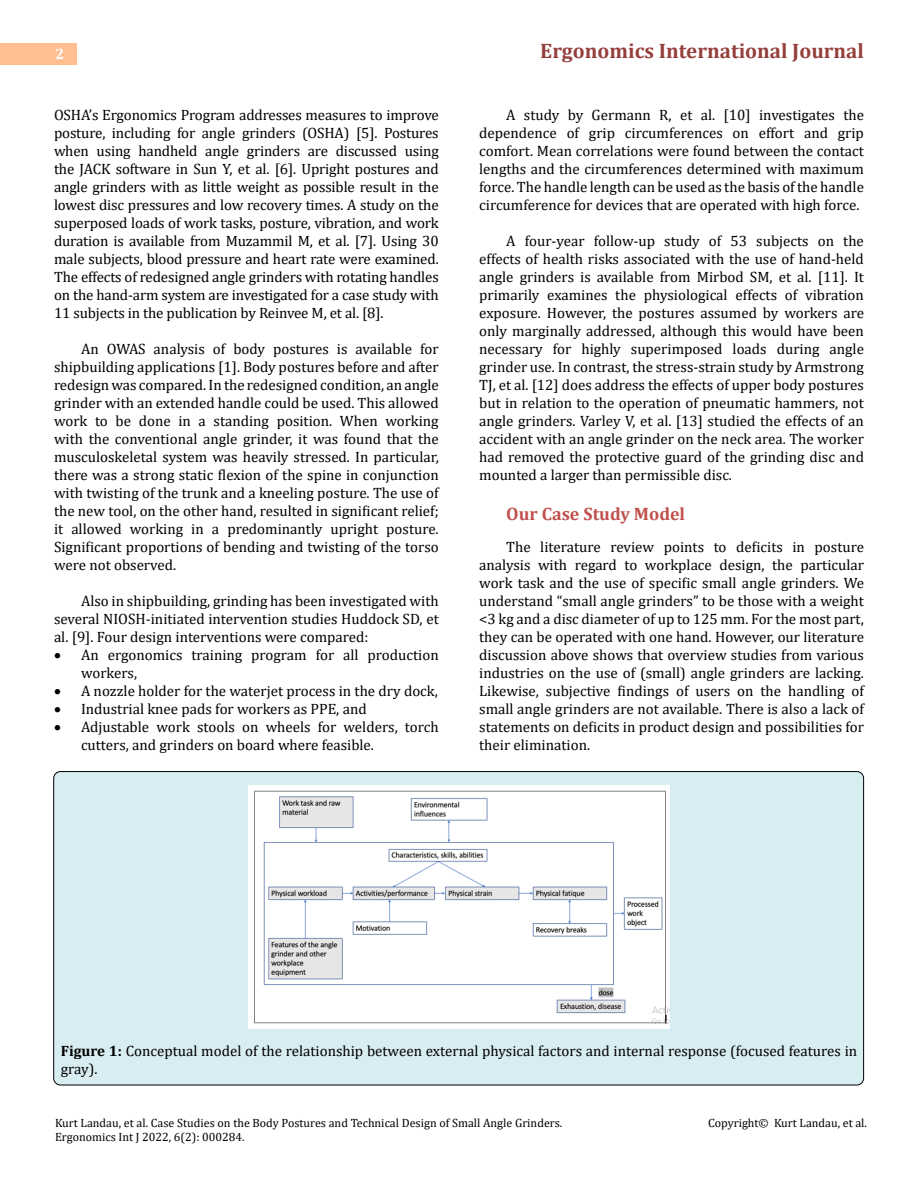
<style>
.page{position:relative;width:918px;height:1188px;background:#fff}
.page>*{position:absolute;margin:0;border:0;box-sizing:border-box;transform-origin:0 0}
.t1{font:700 21px "Cambria";color:#953f3c}
.t2{font:700 18px "Cambria";color:#c0504d}
.t3{font:15px/18px "Cambria";color:#000;text-align:justify}
.t4{font:700 15px "Cambria";color:#fff}
.t5{font:12px/14.4px "Cambria";color:#000}
.s1{font-weight:700}
</style>
<div class="page">
<div style="left:0;top:43px;width:76px;height:21px;background:#ffbf91"></div>
<div style="left:54px;top:772px;width:810px;height:313px;background:#d8edf2;border-radius:7px"></div>
<img style="left:249px;top:786px;width:420px;height:242px">
<p class="t4" style="left:56px;top:44px;width:10px">2</p>
<h1 class="t1" style="left:540px;top:36px;width:325px">Ergonomics International Journal</h1>
<p class="t3" style="left:54px;top:105px;width:386px">OSHA’s Ergonomics Program addresses measures to improve posture, including for angle grinders (OSHA) [5]. Postures when using handheld angle grinders are discussed using the JACK software in Sun Y, et al. [6]. Upright postures and angle grinders with as little weight as possible result in the lowest disc pressures and low recovery times. A study on the superposed loads of work tasks, posture, vibration, and work duration is available from Muzammil M, et al. [7]. Using 30 male subjects, blood pressure and heart rate were examined.<br>The effects of redesigned angle grinders with rotating handles on the hand-arm system are investigated for a case study with 11 subjects in the publication by Reinvee M, et al. [8].</p>
<p class="t3" style="left:54px;top:339px;width:386px;text-indent:27px">An OWAS analysis of body postures is available for shipbuilding applications [1]. Body postures before and after redesign was compared. In the redesigned condition, an angle grinder with an extended handle could be used. This allowed work to be done in a standing position. When working with the conventional angle grinder, it was found that the musculoskeletal system was heavily stressed. In particular, there was a strong static flexion of the spine in conjunction with twisting of the trunk and a kneeling posture. The use of the new tool, on the other hand, resulted in significant relief; it allowed working in a predominantly upright posture.<br>Significant proportions of bending and twisting of the torso were not observed.</p>
<p class="t3" style="left:54px;top:591px;width:386px;text-indent:27px">Also in shipbuilding, grinding has been investigated with several NIOSH-initiated intervention studies Huddock SD, et al. [9]. Four design interventions were compared:</p>
<p class="t3" style="left:81px;top:645px;width:359px;text-indent:-27px">• An ergonomics training program for all production workers,</p>
<p class="t3" style="left:54px;top:681px;width:385px">• A nozzle holder for the waterjet process in the dry dock,</p>
<p class="t3" style="left:54px;top:699px;width:314px">• Industrial knee pads for workers as PPE, and</p>
<p class="t3" style="left:81px;top:717px;width:359px;text-indent:-27px">• Adjustable work stools on wheels for welders, torch cutters, and grinders on board where feasible.</p>
<p class="t3" style="left:479px;top:105px;width:386px;text-indent:27px">A study by Germann R, et al. [10] investigates the dependence of grip circumferences on effort and grip comfort. Mean correlations were found between the contact lengths and the circumferences determined with maximum force. The handle length can be used as the basis of the handle circumference for devices that are operated with high force.</p>
<p class="t3" style="left:479px;top:231px;width:386px;text-indent:27px">A four-year follow-up study of 53 subjects on the effects of health risks associated with the use of hand-held angle grinders is available from Mirbod SM, et al. [11]. It primarily examines the physiological effects of vibration exposure. However, the postures assumed by workers are only marginally addressed, although this would have been necessary for highly superimposed loads during angle grinder use. In contrast, the stress-strain study by Armstrong TJ, et al. [12] does address the effects of upper body postures but in relation to the operation of pneumatic hammers, not angle grinders. Varley V, et al. [13] studied the effects of an accident with an angle grinder on the neck area. The worker had removed the protective guard of the grinding disc and mounted a larger than permissible disc.</p>
<p class="t2" style="left:506px;top:501px;width:180px">Our Case Study Model</p>
<p class="t3" style="left:479px;top:537px;width:386px;text-indent:27px">The literature review points to deficits in posture analysis with regard to workplace design, the particular work task and the use of specific small angle grinders. We understand “small angle grinders” to be those with a weight &lt;3 kg and a disc diameter of up to 125 mm. For the most part, they can be operated with one hand. However, our literature discussion above shows that overview studies from various industries on the use of (small) angle grinders are lacking.<br>Likewise, subjective findings of users on the handling of small angle grinders are not available. There is also a lack of statements on deficits in product design and possibilities for their elimination.</p>
<p class="t3" style="left:61px;top:1041px;width:798px"><span class="s1">Figure 1:</span> Conceptual model of the relationship between external physical factors and internal response (focused features in gray).</p>
<p class="t5" style="left:55px;top:1115px;width:509px">Kurt Landau, et al. Case Studies on the Body Postures and Technical Design of Small Angle Grinders.<br>Ergonomics Int J 2022, 6(2): 000284.</p>
<p class="t5" style="left:708px;top:1115px;width:160px">Copyright© Kurt Landau, et al.</p>
</div>
